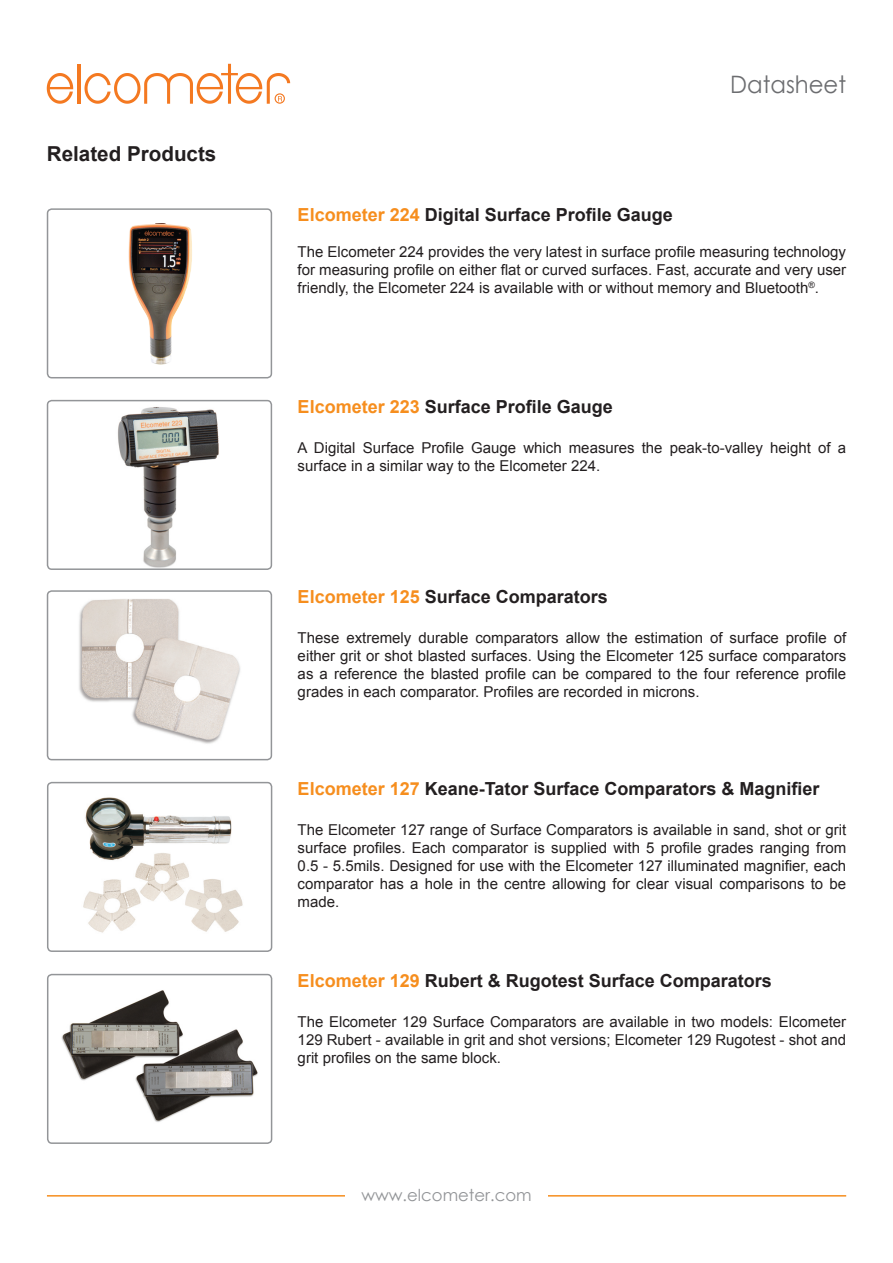
<style>
.page{position:relative;width:893px;height:1263px;background:#fff}
.page>*{position:absolute;margin:0;border:0;box-sizing:border-box;transform-origin:0 0}
.t1{font:24px "Century Gothic";color:#6c6d70;scale:.95 1}
.t2{font:700 20.7px "Arial";color:#231f20}
.t3{font:700 18px "Arial";color:#231f20}
.t4{font:16.5px "Century Gothic";color:#939598}
.t5{font:15px/18px "Arial";color:#231f20;text-align:justify}
.s1{color:#f68e1e}
</style>
<div class="page">
<hr style="left:47px;top:1195px;width:799px;height:1px;background:#f68e1e">
<div style="left:346px;top:1175px;width:202px;height:33px;background:#fff"></div>
<hr style="left:77px;top:64px;width:3px;height:40px;background:#f47921">
<svg style="left:47px;top:73px;width:26px;height:31px"></svg>
<svg style="left:85px;top:64px;width:205px;height:40px"></svg>
<img style="left:128px;top:223px;width:64px;height:142px">
<div style="left:47px;top:208px;width:225px;height:170px;border:2px solid #939598;border-radius:4px"></div>
<img style="left:79px;top:599px;width:161px;height:145px">
<div style="left:47px;top:590px;width:225px;height:170px;border:2px solid #939598;border-radius:4px"></div>
<img style="left:118px;top:406px;width:101px;height:161px">
<div style="left:47px;top:400px;width:225px;height:170px;border:2px solid #939598;border-radius:4px"></div>
<img style="left:83px;top:797px;width:160px;height:136px">
<div style="left:47px;top:782px;width:225px;height:170px;border:2px solid #939598;border-radius:4px"></div>
<img style="left:61px;top:990px;width:197px;height:132px">
<div style="left:47px;top:974px;width:225px;height:170px;border:2px solid #939598;border-radius:4px"></div>
<p class="t2" style="left:47px;top:140px;width:171px">Related Products</p>
<h1 class="t1" style="left:730px;top:68px;width:124px">Datasheet</h1>
<p class="t3" style="left:298px;top:203px;width:377px"><span class="s1">Elcometer 224</span> Digital Surface Profile Gauge</p>
<p class="t5" style="left:298px;top:243px;width:550px">The Elcometer 224 provides the very latest in surface profile measuring technology for measuring profile on either flat or curved surfaces. Fast, accurate and very user friendly, the Elcometer 224 is available with or without memory and Bluetooth<sup>®</sup>.</p>
<p class="t3" style="left:298px;top:395px;width:317px"><span class="s1">Elcometer 223</span> Surface Profile Gauge</p>
<p class="t5" style="left:298px;top:438px;width:550px">A Digital Surface Profile Gauge which measures the peak-to-valley height of a surface in a similar way to the Elcometer 224.</p>
<p class="t3" style="left:298px;top:585px;width:312px"><span class="s1">Elcometer 125</span> Surface Comparators</p>
<p class="t5" style="left:298px;top:629px;width:550px">These extremely durable comparators allow the estimation of surface profile of either grit or shot blasted surfaces. Using the Elcometer 125 surface comparators as a reference the blasted profile can be compared to the four reference profile grades in each comparator. Profiles are recorded in microns.</p>
<p class="t3" style="left:298px;top:777px;width:523px"><span class="s1">Elcometer 127</span> Keane-Tator Surface Comparators &amp; Magnifier</p>
<p class="t5" style="left:298px;top:820px;width:550px">The Elcometer 127 range of Surface Comparators is available in sand, shot or grit surface profiles. Each comparator is supplied with 5 profile grades ranging from 0.5 - 5.5mils. Designed for use with the Elcometer 127 illuminated magnifier, each comparator has a hole in the centre allowing for clear visual comparisons to be made.</p>
<p class="t3" style="left:298px;top:968px;width:476px"><span class="s1">Elcometer 129</span> Rubert &amp; Rugotest Surface Comparators</p>
<p class="t5" style="left:298px;top:1012px;width:550px">The Elcometer 129 Surface Comparators are available in two models: Elcometer 129 Rubert - available in grit and shot versions; Elcometer 129 Rugotest - shot and grit profiles on the same block.</p>
<p class="t4" style="left:361px;top:1183px;width:172px">www.elcometer.com</p>
</div>
